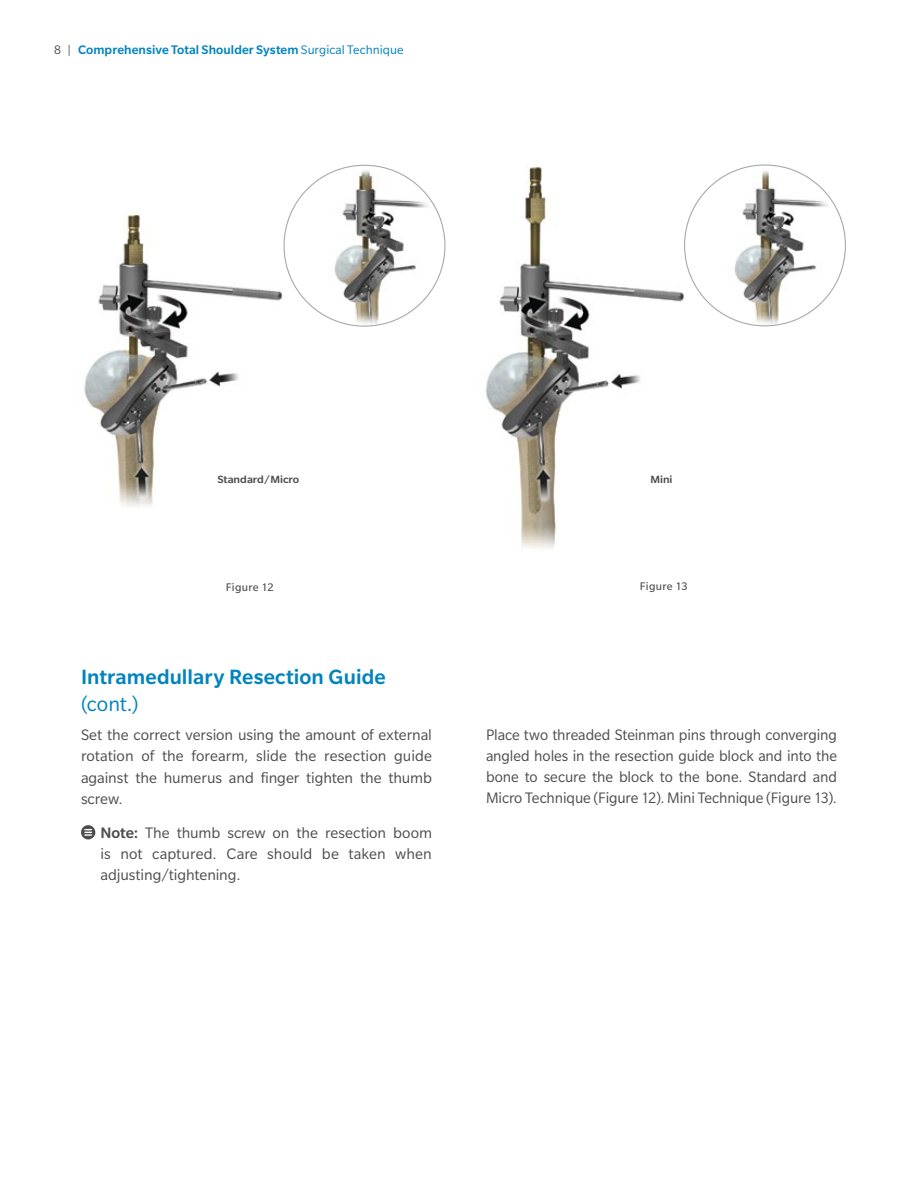
<style>
.page{position:relative;width:918px;height:1188px;background:#fff}
.page>*{position:absolute;margin:0;border:0;box-sizing:border-box;transform-origin:0 0}
.t1{font:500 22.5px "Slate Pro";letter-spacing:.005em;color:#0083bf}
.t2{font:22.5px "Slate Pro";color:#0083bf}
.t3{font:16.5px/21px "Slate Pro";letter-spacing:-.005em;color:#4d4d4f;text-align:justify}
.t4{font:500 13.5px "Slate Pro";letter-spacing:.005em;color:#0083bf}
.t5{font:12px "Slate Pro";letter-spacing:.025em;color:#4d4d4f}
.t6{font:500 11.4px "Slate Pro";color:#4d4d4f;scale:1.05 1}
.s1{font-weight:400;color:#4d4d4f}
.s2{font-weight:400}
.s3{font-weight:500}
</style>
<div class="page">
<img style="left:485px;top:165px;width:201px;height:384px">
<img style="left:84px;top:201px;width:213px;height:306px">
<svg style="left:81px;top:825px;width:14px;height:14px"></svg>
<svg style="left:85px;top:829px;width:6px;height:7px"></svg>
<img style="left:284px;top:165px;width:161px;height:161px;border-radius:80px">
<img style="left:685px;top:165px;width:160px;height:161px;border-radius:80px">
<p class="t4" style="left:54px;top:42px;width:351px"><span class="s1">8 |</span> Comprehensive Total Shoulder System <span class="s2">Surgical Technique</span></p>
<p class="t6" style="left:217px;top:473px;width:79px">Standard/Micro</p>
<p class="t6" style="left:650px;top:474px;width:23px">Mini</p>
<p class="t5" style="left:226px;top:580px;width:49px">Figure 12</p>
<p class="t5" style="left:640px;top:580px;width:49px">Figure 13</p>
<h1 class="t1" style="left:81px;top:665px;width:306px">Intramedullary Resection Guide</h1>
<h1 class="t2" style="left:81px;top:693px;width:59px">(cont.)</h1>
<p class="t3" style="left:81px;top:725px;width:353px">Set the correct version using the amount of external rotation of the forearm, slide the resection guide against the humerus and finger tighten the thumb screw.</p>
<p class="t3" style="left:101px;top:822px;width:333px"><span class="s3">Note:</span> The thumb screw on the resection boom is not captured. Care should be taken when adjusting/tightening.</p>
<p class="t3" style="left:486px;top:724px;width:353px">Place two threaded Steinman pins through converging angled holes in the resection guide block and into the bone to secure the block to the bone. Standard and Micro Technique (Figure 12). Mini Technique (Figure 13).</p>
</div>
